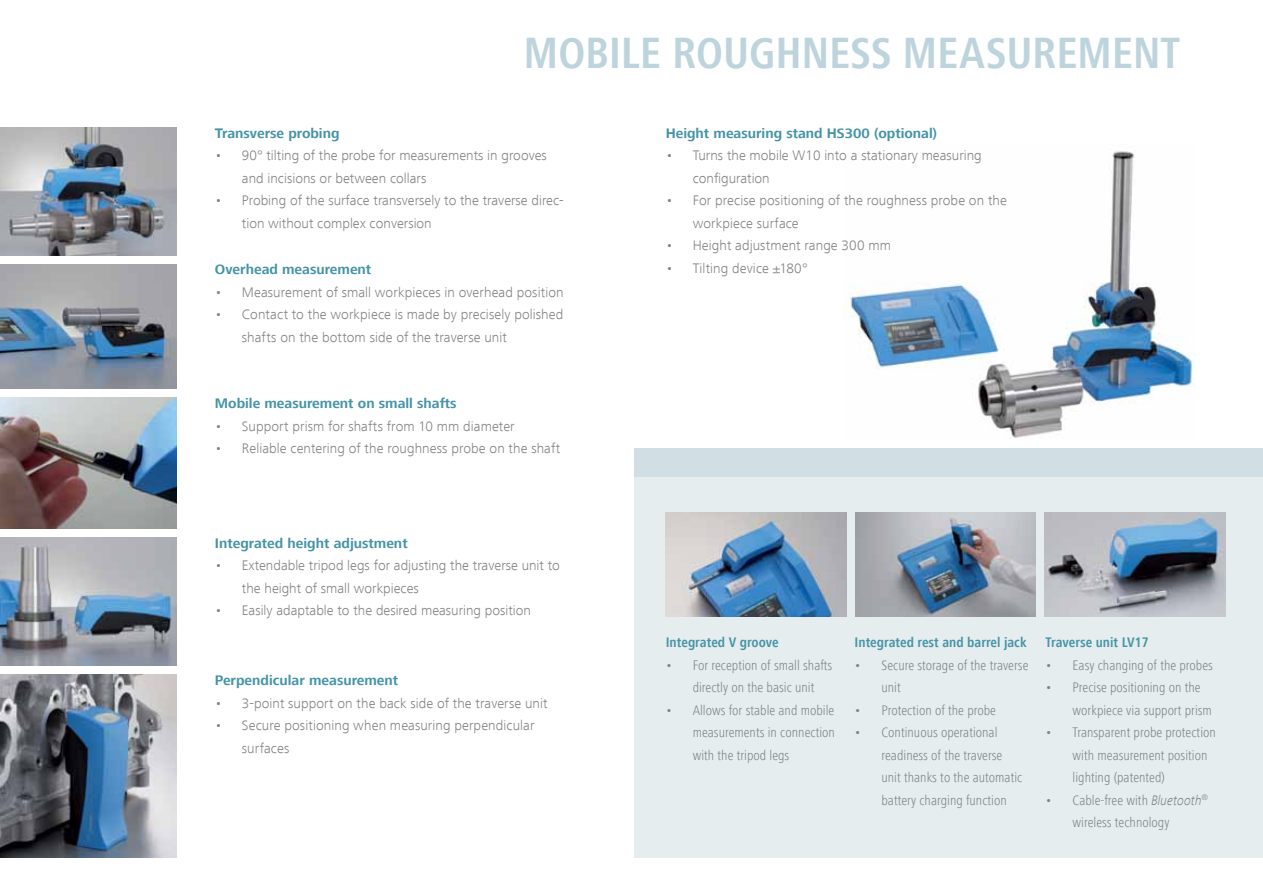
<style>
.page{position:relative;width:1263px;height:893px;background:#fff}
.page>*{position:absolute;margin:0;border:0;box-sizing:border-box;transform-origin:0 0}
.t1{font:700 condensed 45px "Frutiger Next LT";letter-spacing:-.005em;color:#bed4dc}
.t2{font:300 14.25px/22.5px "Frutiger Next LT";color:#808285}
.t3{font:300 condensed 14.25px/22.5px "Frutiger Next LT";color:#808285}
.t4{font:700 14.25px "Frutiger Next LT";color:#4694a7}
.t5{font:700 condensed 14.25px "Frutiger Next LT";color:#4694a7}
.s1{font-style:italic;font-stretch:normal}
</style>
<div class="page">
<div style="left:634px;top:453px;width:629px;height:405px;background:#e6edef"></div>
<div style="left:634px;top:448px;width:629px;height:28px;background:#d1dfe5"></div>
<img style="left:843px;top:151px;width:353px;height:288px">
<img style="left:666px;top:513px;width:180px;height:103px">
<img style="left:855px;top:513px;width:181px;height:103px">
<img style="left:1045px;top:513px;width:180px;height:103px">
<img style="left:0;top:128px;width:177px;height:127px">
<img style="left:0;top:264px;width:177px;height:125px">
<img style="left:0;top:675px;width:177px;height:183px">
<img style="left:0;top:398px;width:177px;height:130px">
<img style="left:0;top:537px;width:177px;height:129px">
<h1 class="t1" style="left:523px;top:28px;width:658px">Mobile ROUGHNESS MEASUREMENT</h1>
<p class="t4" style="left:215px;top:125px;width:126px">Transverse probing</p>
<p class="t2" style="left:242px;top:144px;width:306px;text-indent:-27px">• 90° tilting of the probe for measurements in grooves and incisions or between collars</p>
<p class="t2" style="left:242px;top:189px;width:323px;text-indent:-27px">• Probing of the surface transversely to the traverse direc&shy;tion without complex conversion</p>
<p class="t4" style="left:215px;top:262px;width:158px">Overhead measurement</p>
<p class="t2" style="left:215px;top:281px;width:350px">• Measurement of small workpieces in overhead position</p>
<p class="t2" style="left:242px;top:304px;width:323px;text-indent:-27px">• Contact to the workpiece is made by precisely polished shafts on the bottom side of the traverse unit</p>
<p class="t4" style="left:215px;top:395px;width:243px">Mobile measurement on small shafts</p>
<p class="t2" style="left:215px;top:415px;width:301px">• Support prism for shafts from 10 mm diameter</p>
<p class="t2" style="left:215px;top:437px;width:347px">• Reliable centering of the roughness probe on the shaft</p>
<p class="t4" style="left:215px;top:535px;width:194px">Integrated height adjustment</p>
<p class="t2" style="left:242px;top:554px;width:320px;text-indent:-27px">• Extendable tripod legs for adjusting the traverse unit to the height of small workpieces</p>
<p class="t2" style="left:215px;top:599px;width:318px">• Easily adaptable to the desired measuring position</p>
<p class="t4" style="left:215px;top:672px;width:185px">Perpendicular measurement</p>
<p class="t2" style="left:215px;top:692px;width:334px">• 3-point support on the back side of the traverse unit</p>
<p class="t2" style="left:242px;top:714px;width:294px;text-indent:-27px">• Secure positioning when measuring perpendicular surfaces</p>
<p class="t4" style="left:666px;top:125px;width:273px">Height measuring stand HS300 (optional)</p>
<p class="t2" style="left:693px;top:144px;width:291px;text-indent:-27px">• Turns the mobile W10 into a stationary measuring configuration</p>
<p class="t2" style="left:693px;top:189px;width:316px;text-indent:-27px">• For precise positioning of the roughness probe on the workpiece surface</p>
<p class="t2" style="left:666px;top:234px;width:227px">• Height adjustment range 300 mm</p>
<p class="t2" style="left:666px;top:257px;width:144px">• Tilting device ±180°</p>
<p class="t5" style="left:666px;top:635px;width:115px">Integrated V groove</p>
<p class="t3" style="left:693px;top:654px;width:141px;text-indent:-27px">• For reception of small shafts directly on the basic unit</p>
<p class="t3" style="left:693px;top:699px;width:144px;text-align:justify;text-indent:-27px">• Allows for stable and mobile measurements in connection with the tripod legs</p>
<p class="t5" style="left:854px;top:635px;width:174px">Integrated rest and barrel jack</p>
<p class="t3" style="left:881px;top:654px;width:148px;text-indent:-27px">• Secure storage of the traverse unit</p>
<p class="t3" style="left:854px;top:699px;width:143px">• Protection of the probe</p>
<p class="t3" style="left:881px;top:721px;width:142px;text-indent:-27px">• Continuous operational readiness of the traverse unit thanks to the automatic battery charging function</p>
<p class="t5" style="left:1045px;top:635px;width:105px">Traverse unit LV17</p>
<p class="t3" style="left:1045px;top:654px;width:169px">• Easy changing of the probes</p>
<p class="t3" style="left:1072px;top:676px;width:141px;text-indent:-27px">• Precise positioning on the workpiece via support prism</p>
<p class="t3" style="left:1072px;top:721px;width:145px;text-indent:-27px">• Transparent probe protection with measurement position lighting (patented)</p>
<p class="t3" style="left:1072px;top:789px;width:137px;text-indent:-27px">• Cable-free with <span class="s1">Bluetooth</span><sup>® </sup>wireless technology</p>
</div>
